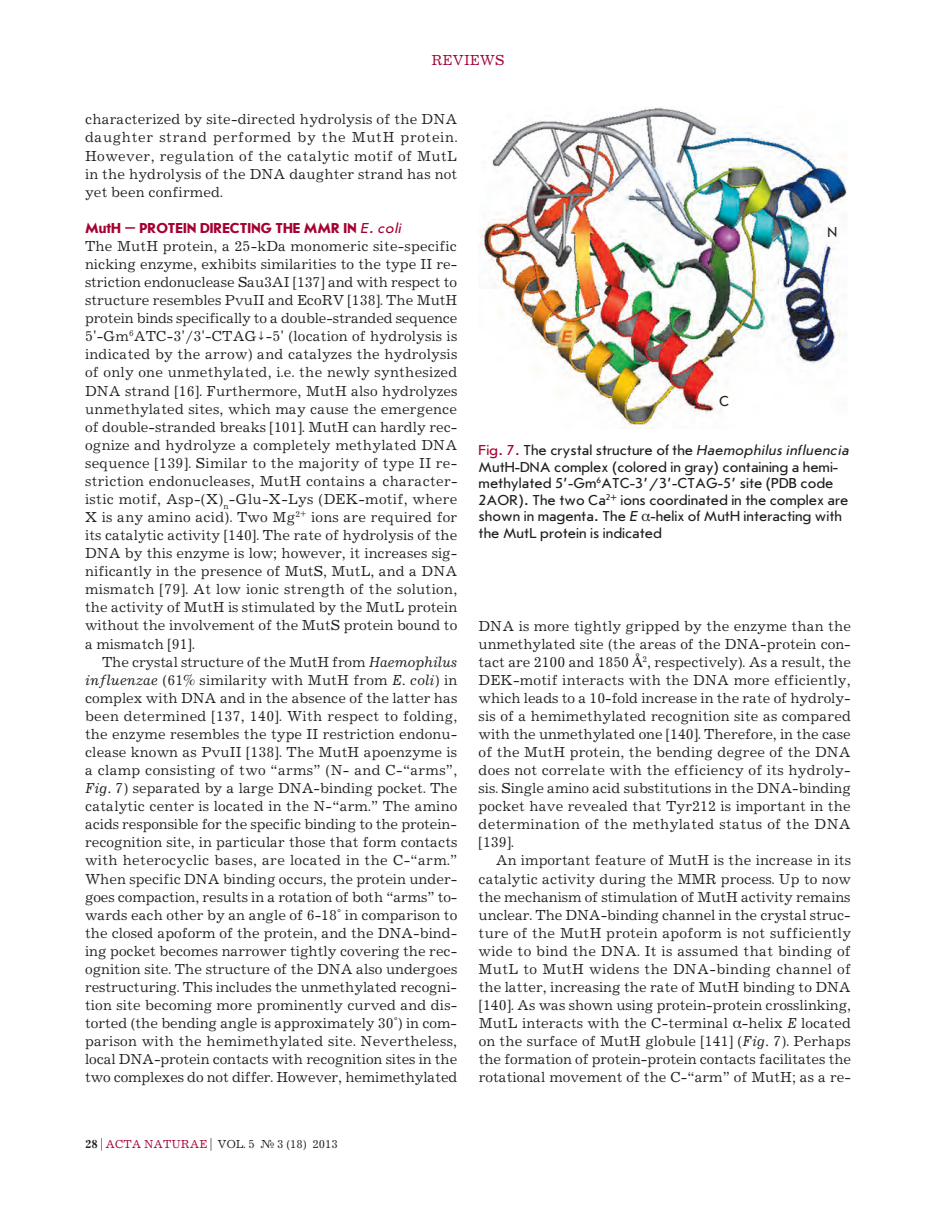
<style>
.page{position:relative;width:936px;height:1212px;background:#fff}
.page>*{position:absolute;margin:0;border:0;box-sizing:border-box;transform-origin:0 0}
.t1{font:15px/18px "Journal C";color:#231f20;text-align:justify}
.t2{font:15px/16.5px "Journal Sans C";color:#231f20}
.t3{font:700 15px "Journal Sans C";color:#a50231}
.t4{font:15px "Journal C";color:#a50231}
.t5{font:12px "Journal C";color:#231f20}
.s1{font-weight:400;font-style:italic}
.s2{font-family:"Newton C Pro"}
.s3{font-style:italic}
.s4{font-weight:700}
.s5{color:#a50231}
</style>
<div class="page">
<img style="left:480px;top:108px;width:367px;height:321px">
<p class="t4" style="left:431px;top:52px;width:74px">REVIEWS</p>
<p class="t1" style="left:85px;top:111px;width:374px">characterized by site-directed hydrolysis of the DNA daughter strand performed by the MutH protein.<br>However, regulation of the catalytic motif of MutL in the hydrolysis of the DNA daughter strand has not yet been confirmed.</p>
<p class="t3" style="left:85px;top:220px;width:318px">MutH – PROTEIN DIRECTING THE MMR IN <span class="s1">E. coli</span></p>
<p class="t1" style="left:85px;top:238px;width:374px">The MutH protein, a 25-kDa monomeric site-specific nicking enzyme, exhibits similarities to the type II re&shy;striction endonuclease Sau3AI [137] and with respect to structure resembles PvuII and EcoRV [138]. The MutH protein binds specifically to a double-stranded sequence 5'-Gm<sup>6</sup>ATC-3'/3'-CTAG<span class="s2">↓</span>-5' (location of hydrolysis is indicated by the arrow) and catalyzes the hydrolysis of only one unmethylated, i.e. the newly synthesized DNA strand [16]. Furthermore, MutH also hydrolyzes unmethylated sites, which may cause the emergence of double-stranded breaks [101]. MutH can hardly rec&shy;ognize and hydrolyze a completely methylated DNA sequence [139]. Similar to the majority of type II re&shy;striction endonucleases, MutH contains a character&shy;istic motif, Asp-(X)<sub>n</sub>-Glu-X-Lys (DEK-motif, where X is any amino acid). Two Mg<sup>2+</sup> ions are required for its catalytic activity [140]. The rate of hydrolysis of the DNA by this enzyme is low; however, it increases sig&shy;nificantly in the presence of MutS, MutL, and a DNA mismatch [79]. At low ionic strength of the solution, the activity of MutH is stimulated by the MutL protein without the involvement of the MutS protein bound to a mismatch [91].</p>
<p class="t1" style="left:85px;top:653px;width:374px;text-indent:17px">The crystal structure of the MutH from <span class="s3">Haemophilus influenzae</span> (61% similarity with MutH from <span class="s3">E. coli</span>) in complex with DNA and in the absence of the latter has been determined [137, 140]. With respect to folding, the enzyme resembles the type II restriction endonu&shy;clease known as PvuII [138]. The MutH apoenzyme is a clamp consisting of two “arms” (N- and C-“arms”, <span class="s3">Fig. 7</span>) separated by a large DNA-binding pocket. The catalytic center is located in the N-“arm.” The amino acids responsible for the specific binding to the protein&shy;recognition site, in particular those that form contacts with heterocyclic bases, are located in the C-“arm.” When specific DNA binding occurs, the protein under&shy;goes compaction, results in a rotation of both “arms” to&shy;wards each other by an angle of 6-18° in comparison to the closed apoform of the protein, and the DNA-bind&shy;ing pocket becomes narrower tightly covering the rec&shy;ognition site. The structure of the DNA also undergoes restructuring. This includes the unmethylated recogni&shy;tion site becoming more prominently curved and dis&shy;torted (the bending angle is approximately 30°) in com&shy;parison with the hemimethylated site. Nevertheless, local DNA-protein contacts with recognition sites in the two complexes do not differ. However, hemimethylated</p>
<p class="t5" style="left:85px;top:1137px;width:254px"><span class="s4">28</span> | <span class="s5">Acta naturae</span> | VOL. 5 № 3 (18) 2013</p>
<p class="t2" style="left:827px;top:225px;width:11px">N</p>
<p class="t2" style="left:719px;top:394px;width:12px">C</p>
<p class="t2" style="left:478px;top:442px;width:372px"><span class="s5">Fig. 7.</span> The crystal structure of the <span class="s3">Haemophilus influencia </span>MutH-DNA complex (colored in gray) containing a hemi&shy;methylated 5’-Gm<sup>6</sup>ATC-3’/3’-CTAG-5’ site (PDB code 2AOR). The two Ca<sup>2+</sup> ions coordinated in the complex are shown in magenta. The <span class="s3">Е</span> <span class="s2">α</span>-helix of MutH interacting with the MutL protein is indicated</p>
<p class="t1" style="left:478px;top:617px;width:374px">DNA is more tightly gripped by the enzyme than the unmethylated site (the areas of the DNA-protein con&shy;tact are 2100 and 1850 <span class="s2">Å</span><sup>2</sup>, respectively). As a result, the DEK-motif interacts with the DNA more efficiently, which leads to a 10-fold increase in the rate of hydroly&shy;sis of a hemimethylated recognition site as compared with the unmethylated one [140]. Therefore, in the case of the MutH protein, the bending degree of the DNA does not correlate with the efficiency of its hydroly&shy;sis. Single amino acid substitutions in the DNA-binding pocket have revealed that Tyr212 is important in the determination of the methylated status of the DNA [139].</p>
<p class="t1" style="left:478px;top:852px;width:374px;text-indent:17px">An important feature of MutH is the increase in its catalytic activity during the MMR process. Up to now the mechanism of stimulation of MutH activity remains unclear. The DNA-binding channel in the crystal struc&shy;ture of the MutH protein apoform is not sufficiently wide to bind the DNA. It is assumed that binding of MutL to MutH widens the DNA-binding channel of the latter, increasing the rate of MutH binding to DNA [140]. As was shown using protein-protein crosslinking, MutL interacts with the C-terminal <span class="s2">α</span>-helix <span class="s3">E</span> located on the surface of MutH globule [141] (<span class="s3">Fig. 7</span>). Perhaps the formation of protein-protein contacts facilitates the rotational movement of the C-“arm” of MutH; as a re-</p>
</div>
